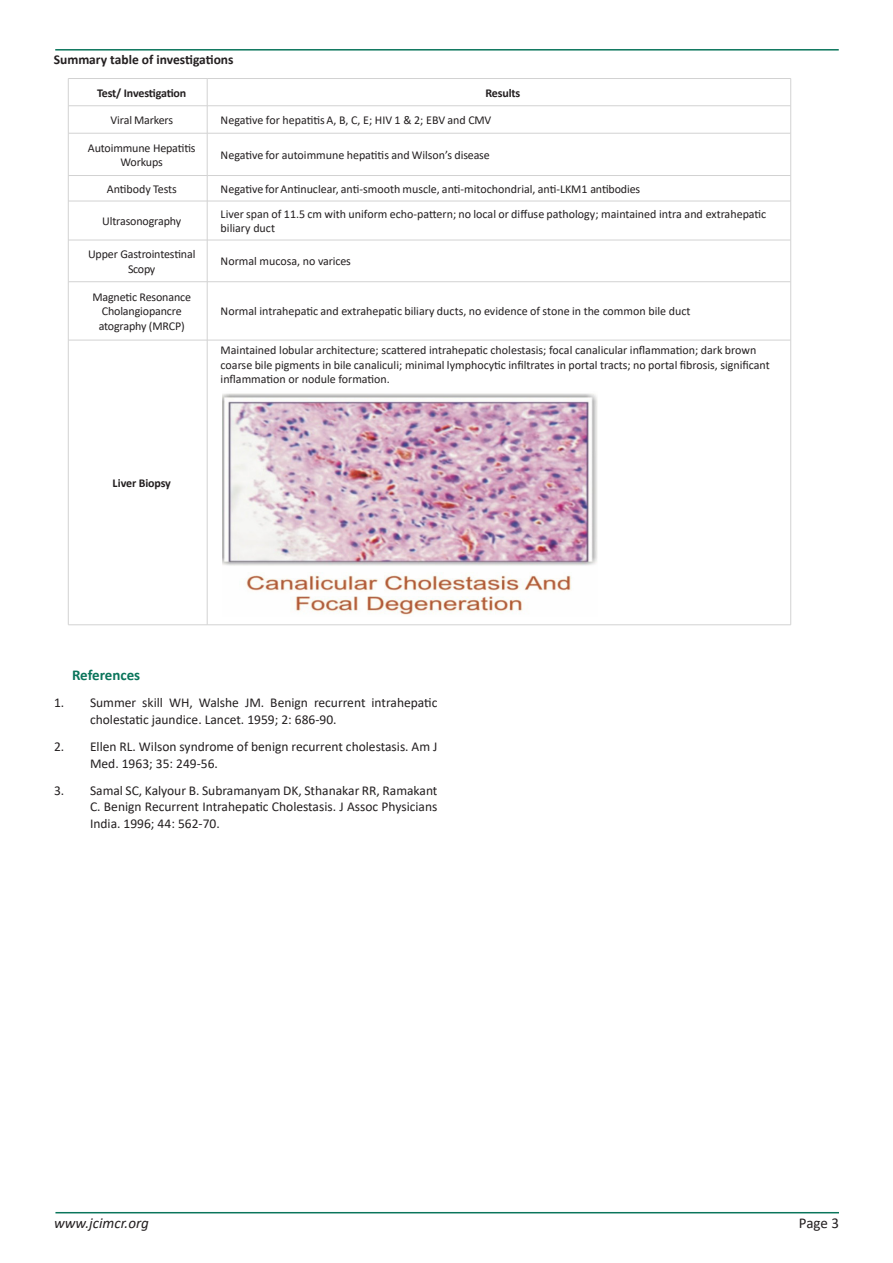
<style>
.page{position:relative;width:893px;height:1263px;background:#fff}
.page>*{position:absolute;margin:0;border:0;box-sizing:border-box;transform-origin:0 0}
.t1{font:italic 15px "Calibri";color:#231f20}
.t2{font:700 15px "Calibri";color:#0a755b}
.t3{font:15px "Calibri";color:#231f20}
.t4{font:13.5px/16.5px "Calibri";color:#231f20}
.t5{font:700 13.5px "Calibri";color:#231f20}
.Table_Paragraph{font:12px/14.4px "Calibri";color:#231f20;text-align:center}
.Table_Paragraph-2{font:700 12px "Calibri";letter-spacing:-.01em;color:#231f20}
</style>
<div class="page">
<hr style="left:55px;top:1212px;width:784px;height:1px;background:#0a755b">
<hr style="left:55px;top:49px;width:784px;height:2px;background:#0a755b">
<hr style="left:68px;top:78px;width:139px;height:1px;background:#d2d2d2">
<hr style="left:207px;top:78px;width:584px;height:1px;background:#d2d2d2">
<hr style="left:68px;top:105px;width:139px;height:1px;background:#d2d2d2">
<svg style="left:68px;top:79px;width:1px;height:54px"></svg>
<hr style="left:207px;top:105px;width:584px;height:1px;background:#d2d2d2">
<svg style="left:207px;top:79px;width:1px;height:54px"></svg>
<svg style="left:790px;top:79px;width:1px;height:54px"></svg>
<hr style="left:68px;top:133px;width:139px;height:1px;background:#d2d2d2">
<hr style="left:68px;top:133px;width:1px;height:42px;background:#d2d2d2">
<hr style="left:207px;top:133px;width:584px;height:1px;background:#d2d2d2">
<hr style="left:207px;top:133px;width:1px;height:42px;background:#d2d2d2">
<hr style="left:790px;top:133px;width:1px;height:42px;background:#d2d2d2">
<hr style="left:68px;top:175px;width:139px;height:1px;background:#d2d2d2">
<svg style="left:68px;top:176px;width:1px;height:25px"></svg>
<hr style="left:207px;top:175px;width:584px;height:1px;background:#d2d2d2">
<svg style="left:207px;top:176px;width:1px;height:25px"></svg>
<svg style="left:790px;top:176px;width:1px;height:25px"></svg>
<hr style="left:68px;top:201px;width:139px;height:1px;background:#d2d2d2">
<hr style="left:68px;top:201px;width:1px;height:39px;background:#d2d2d2">
<hr style="left:207px;top:201px;width:584px;height:1px;background:#d2d2d2">
<hr style="left:207px;top:201px;width:1px;height:39px;background:#d2d2d2">
<hr style="left:790px;top:201px;width:1px;height:39px;background:#d2d2d2">
<hr style="left:68px;top:240px;width:139px;height:1px;background:#d2d2d2">
<hr style="left:68px;top:240px;width:1px;height:42px;background:#d2d2d2">
<hr style="left:207px;top:240px;width:584px;height:1px;background:#d2d2d2">
<hr style="left:207px;top:240px;width:1px;height:42px;background:#d2d2d2">
<hr style="left:790px;top:240px;width:1px;height:42px;background:#d2d2d2">
<hr style="left:68px;top:281px;width:139px;height:1px;background:#d2d2d2">
<hr style="left:68px;top:282px;width:1px;height:58px;background:#d2d2d2">
<hr style="left:207px;top:281px;width:584px;height:1px;background:#d2d2d2">
<hr style="left:207px;top:282px;width:1px;height:58px;background:#d2d2d2">
<hr style="left:790px;top:282px;width:1px;height:58px;background:#d2d2d2">
<hr style="left:68px;top:340px;width:139px;height:1px;background:#d2d2d2">
<hr style="left:68px;top:340px;width:1px;height:285px;background:#d2d2d2">
<hr style="left:207px;top:340px;width:584px;height:1px;background:#d2d2d2">
<hr style="left:207px;top:340px;width:1px;height:285px;background:#d2d2d2">
<hr style="left:790px;top:340px;width:1px;height:285px;background:#d2d2d2">
<hr style="left:68px;top:624px;width:139px;height:1px;background:#d2d2d2">
<hr style="left:207px;top:624px;width:584px;height:1px;background:#d2d2d2">
<img style="left:222px;top:393px;width:376px;height:222px">
<p class="t5" style="left:54px;top:50px;width:181px">Summary table of investigations</p>
<p class="Table_Paragraph-2" style="left:97px;top:84px;width:91px">Test/ Investigation</p>
<p class="Table_Paragraph-2" style="left:486px;top:84px;width:36px">Results</p>
<p class="Table_Paragraph" style="left:110px;top:112px;width:64px">Viral Markers</p>
<p class="Table_Paragraph" style="left:221px;top:112px;width:272px">Negative for hepatitis A, B, C, E; HIV 1 &amp; 2; EBV and CMV</p>
<p class="Table_Paragraph" style="left:88px;top:140px;width:109px">Autoimmune Hepatitis<br>Workups</p>
<p class="Table_Paragraph" style="left:221px;top:147px;width:271px">Negative for autoimmune hepatitis and Wilson’s disease</p>
<p class="Table_Paragraph" style="left:107px;top:181px;width:71px">Antibody Tests</p>
<p class="Table_Paragraph" style="left:221px;top:181px;width:421px">Negative for Antinuclear, anti-smooth muscle, anti-mitochondrial, anti-LKM1 antibodies</p>
<p class="Table_Paragraph" style="left:102px;top:214px;width:80px">Ultrasonography</p>
<p class="Table_Paragraph" style="left:221px;top:206px;width:547px;text-align:left">Liver span of 11.5 cm with uniform echo-pattern; no local or diffuse pathology; maintained intra and extrahepatic biliary duct</p>
<p class="Table_Paragraph" style="left:88px;top:247px;width:109px">Upper Gastrointestinal<br>Scopy</p>
<p class="Table_Paragraph" style="left:221px;top:254px;width:132px">Normal mucosa, no varices</p>
<p class="Table_Paragraph" style="left:92px;top:289px;width:100px">Magnetic Resonance<br>Cholangiopancre atography (MRCP)</p>
<p class="Table_Paragraph" style="left:221px;top:304px;width:471px">Normal intrahepatic and extrahepatic biliary ducts, no evidence of stone in the common bile duct</p>
<p class="Table_Paragraph-2" style="left:113px;top:474px;width:60px">Liver Biopsy</p>
<p class="Table_Paragraph" style="left:221px;top:343px;width:551px;text-align:left">Maintained lobular architecture; scattered intrahepatic cholestasis; focal canalicular inflammation; dark brown coarse bile pigments in bile canaliculi; minimal lymphocytic infiltrates in portal tracts; no portal fibrosis, significant inflammation or nodule formation.</p>
<p class="t2" style="left:72px;top:664px;width:70px">References</p>
<p class="t4" style="left:90px;top:694px;width:349px;text-indent:-36px">1. Summer skill WH, Walshe JM. Benign recurrent intrahepatic cholestatic jaundice. Lancet. 1959; 2: 686-90.</p>
<p class="t4" style="left:90px;top:738px;width:349px;text-indent:-36px">2. Ellen RL. Wilson syndrome of benign recurrent cholestasis. Am J<br>Med. 1963; 35: 249-56.</p>
<p class="t4" style="left:90px;top:782px;width:349px;text-align:justify;text-indent:-36px">3. Samal SC, Kalyour B. Subramanyam DK, Sthanakar RR, Ramakant C. Benign Recurrent Intrahepatic Cholestasis. J Assoc Physicians India. 1996; 44: 562-70.</p>
<p class="t1" style="left:54px;top:1212px;width:96px">www.jcimcr.org</p>
<p class="t3" style="left:799px;top:1212px;width:42px">Page 3</p>
</div>
